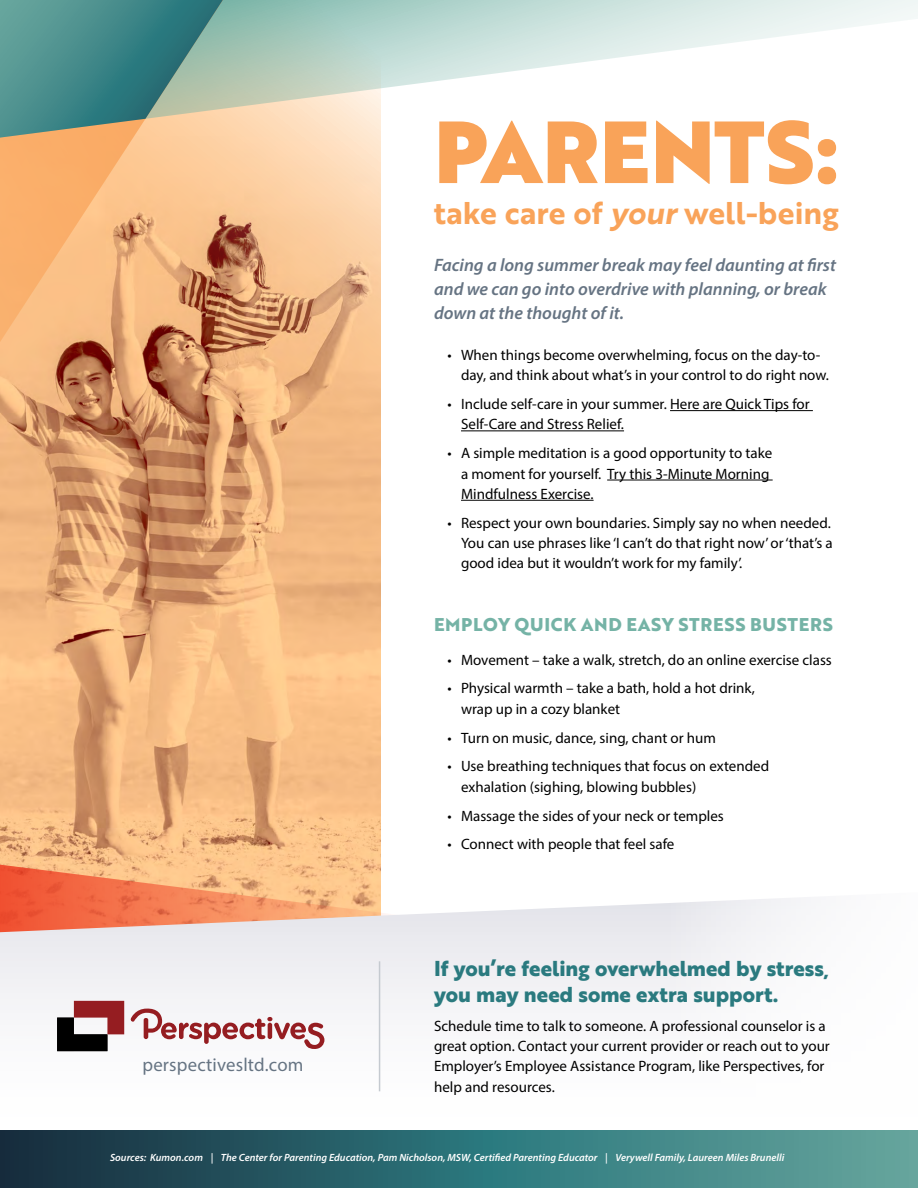
<style>
.page{position:relative;width:918px;height:1188px;background:#fff}
.page>*{position:absolute;margin:0;border:0;box-sizing:border-box;transform-origin:0 0}
.t1{font:85.5px "Brother 1816 Black";color:#f9a359}
.t2{font:30.6px "Brother 1816 Bold";color:#f9a359}
.t3{font:700 21px/25.5px "Brother 1816 Extra";color:#2a7a7f}
.t4{font:18.75px "Myriad Pro";letter-spacing:.01em;color:#667483}
.t5{font:italic 600 18px/24px "Myriad Pro";color:#667483}
.t6{font:700 18px "Brother 1816 Extra";letter-spacing:.04em;color:#75b3a6}
.t7{font:15px/20.2px "Myriad Pro";color:#000}
.t8{font:italic 600 10.5px "Myriad Pro";color:#fff}
.s1{font-family:"Brother 1816 Bold Italic"}
</style>
<div class="page">
<img style="left:0;top:540px;width:380px;height:316px">
<hr style="left:670px;top:410px;width:143px;height:1px;background:#000">
<hr style="left:461px;top:430px;width:163px;height:1px;background:#000">
<hr style="left:607px;top:480px;width:166px;height:1px;background:#000">
<hr style="left:461px;top:500px;width:133px;height:1px;background:#000">
<svg style="left:480px;top:0;width:438px;height:76px"></svg>
<svg style="left:0;top:0;width:480px;height:540px"></svg>
<svg style="left:0;top:0;width:223px;height:138px;background:#63958c"></svg>
<svg style="left:0;top:856px;width:381px;height:24px;background:#f8b880"></svg>
<svg style="left:0;top:880px;width:801px;height:212px"></svg>
<svg style="left:130px;top:1008px;width:194px;height:41px"></svg>
<svg style="left:57px;top:1001px;width:67px;height:50px"></svg>
<hr style="left:379px;top:961px;width:1px;height:130px;background:#c5cad0">
<div style="left:0;top:1130px;width:918px;height:58px;background:linear-gradient(to right,#0d3042,#5caca5)"></div>
<h1 class="t1" style="left:434px;top:86px;width:407px">PARENTS:</h1>
<h2 class="t2" style="left:434px;top:190px;width:406px">take care of <span class="s1">your</span> well-being</h2>
<p class="t5" style="left:434px;top:253px;width:404px">Facing a long summer break may feel daunting at first and we can go into overdrive with planning, or break down at the thought of it.</p>
<p class="t7" style="left:461px;top:345px;width:370px;text-indent:-14px">• When things become overwhelming, focus on the day-to&shy;day, and think about what’s in your control to do right now.</p>
<p class="t7" style="left:461px;top:394px;width:350px;text-indent:-14px">• Include self-care in your summer. Here are Quick Tips for<br>Self-Care and Stress Relief.</p>
<p class="t7" style="left:461px;top:443px;width:313px;text-indent:-14px">• A simple meditation is a good opportunity to take a moment for yourself. Try this 3-Minute Morning<br>Mindfulness Exercise.</p>
<p class="t7" style="left:461px;top:512px;width:373px;text-indent:-14px">• Respect your own boundaries. Simply say no when needed.<br>You can use phrases like ‘I can’t do that right now’ or ‘that’s a good idea but it wouldn’t work for my family’.</p>
<p class="t4" style="left:143px;top:1053px;width:162px">perspectivesltd.com</p>
<p class="t6" style="left:434px;top:611px;width:400px">EMPLOY QUICK AND EASY STRESS BUSTERS</p>
<p class="t7" style="left:448px;top:649px;width:386px">• Movement – take a walk, stretch, do an online exercise class</p>
<p class="t7" style="left:461px;top:678px;width:295px;text-indent:-14px">• Physical warmth – take a bath, hold a hot drink, wrap up in a cozy blanket</p>
<p class="t7" style="left:448px;top:727px;width:270px">• Turn on music, dance, sing, chant or hum</p>
<p class="t7" style="left:461px;top:756px;width:310px;text-indent:-14px">• Use breathing techniques that focus on extended exhalation (sighing, blowing bubbles)</p>
<p class="t7" style="left:448px;top:805px;width:278px">• Massage the sides of your neck or temples</p>
<p class="t7" style="left:448px;top:834px;width:228px">• Connect with people that feel safe</p>
<h3 class="t3" style="left:434px;top:955px;width:397px">If you’re feeling overwhelmed by stress, you may need some extra support.</h3>
<p class="t7" style="left:434px;top:1015px;width:397px">Schedule time to talk to someone. A professional counselor is a great option. Contact your current provider or reach out to your Employer’s Employee Assistance Program, like Perspectives, for help and resources.</p>
<p class="t8" style="left:110px;top:1151px;width:676px">Sources: Kumon.com | The Center for Parenting Education, Pam Nicholson, MSW, Certified Parenting Educator | Verywell Family, Laureen Miles Brunelli</p>
</div>
